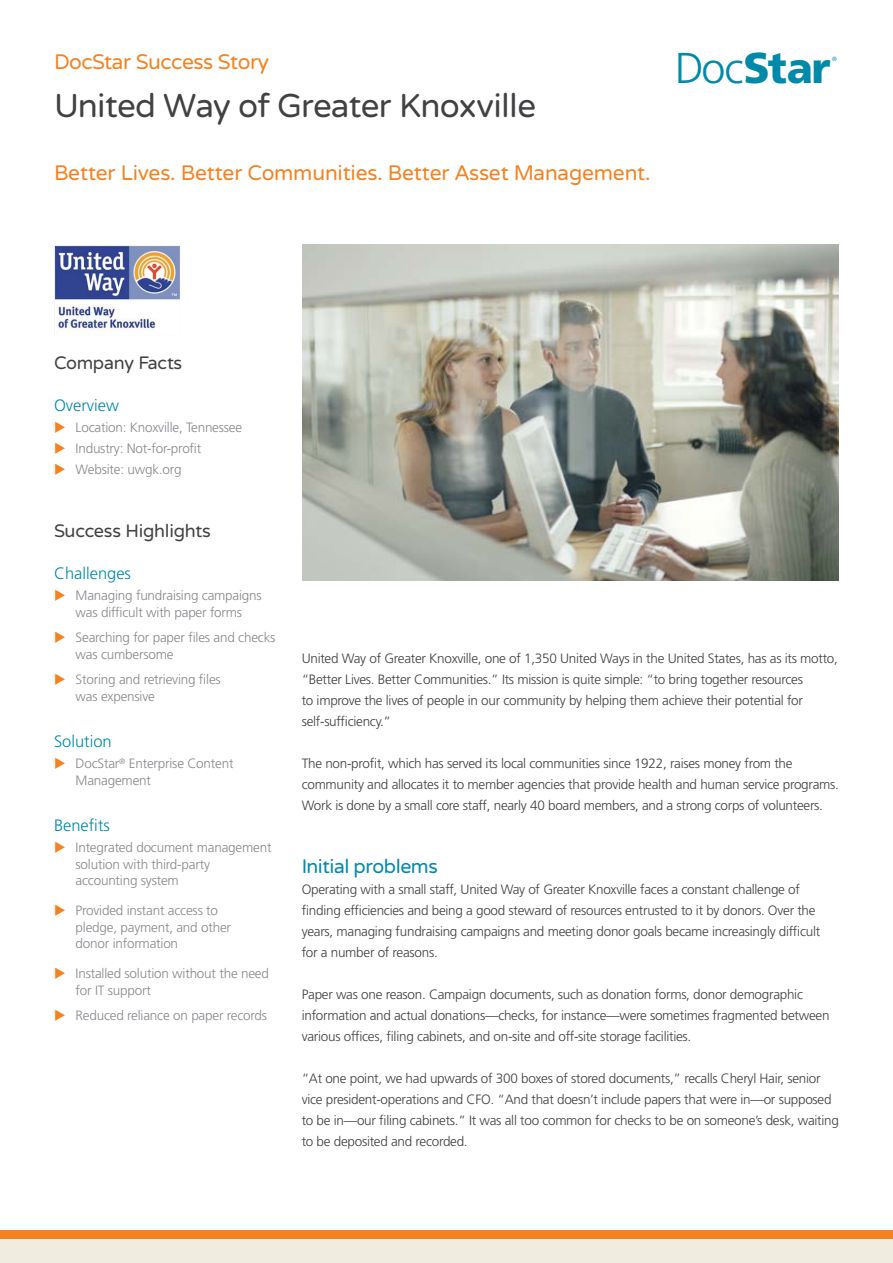
<style>
.page{position:relative;width:893px;height:1263px;background:#fff}
.page>*{position:absolute;margin:0;border:0;box-sizing:border-box;transform-origin:0 0}
.t1{font:900 43.2px "Frutiger LT Std";color:#0089a9}
.t2{font:33px "Varela Round";letter-spacing:-.02em;color:#414042}
.t3{font:21px "Varela Round";letter-spacing:-.01em;color:#f58220}
.t4{font:19.5px "Varela Round";letter-spacing:-.025em;color:#0089a9}
.t5{font:18px "Varela Round";letter-spacing:-.015em;color:#414042}
.t6{font:300 16.5px "Frutiger LT Std";color:#0089a9}
.t7{font:300 13.5px/21px "Frutiger LT Std";letter-spacing:-.02em;color:#414042}
.t8{font:300 13.5px/16.5px "Frutiger LT Std";letter-spacing:-.015em;color:#86898d}
.t9{font:300 6px "Frutiger LT Std";color:#0089a9}
.s1{font-weight:300}
</style>
<div class="page">
<div style="left:0;top:1230px;width:893px;height:10px;background:#f58220"></div>
<div style="left:0;top:1239px;width:893px;height:24px;background:#f0ede0"></div>
<img style="left:54px;top:245px;width:127px;height:86px">
<img style="left:302px;top:244px;width:537px;height:337px">
<h1 class="t1" style="left:675px;top:43px;width:157px"><span class="s1">Doc</span>Star</h1>
<h3 class="t3" style="left:54px;top:54px;width:216px">DocStar Success Story</h3>
<p class="t9" style="left:832px;top:56px;width:6px">®</p>
<h2 class="t2" style="left:54px;top:92px;width:484px">United Way of Greater Knoxville</h2>
<h3 class="t3" style="left:54px;top:164px;width:598px">Better Lives. Better Communities. Better Asset Management.</h3>
<h3 class="t5" style="left:54px;top:356px;width:130px">Company Facts</h3>
<p class="t6" style="left:54px;top:398px;width:67px">Overview</p>
<p class="t8" style="left:76px;top:418px;width:168px;line-height:21px">Location: Knoxville, Tennessee<br>Industry: Not-for-profit<br>Website: uwgk.org</p>
<h3 class="t5" style="left:54px;top:524px;width:158px">Success Highlights</h3>
<p class="t6" style="left:54px;top:566px;width:79px">Challenges</p>
<p class="t8" style="left:76px;top:588px;width:188px">Managing fundraising campaigns was difficult with paper forms</p>
<p class="t8" style="left:76px;top:630px;width:201px">Searching for paper files and checks was cumbersome</p>
<p class="t8" style="left:76px;top:672px;width:147px">Storing and retrieving files was expensive</p>
<p class="t6" style="left:54px;top:734px;width:59px">Solution</p>
<p class="t8" style="left:76px;top:756px;width:159px">DocStar<sup>®</sup> Enterprise Content<br>Management</p>
<p class="t6" style="left:54px;top:818px;width:57px">Benefits</p>
<p class="t8" style="left:76px;top:840px;width:197px">Integrated document management solution with third-party accounting system</p>
<p class="t8" style="left:76px;top:903px;width:157px">Provided instant access to pledge, payment, and other donor information</p>
<p class="t8" style="left:76px;top:966px;width:195px">Installed solution without the need for IT support</p>
<p class="t8" style="left:76px;top:1008px;width:193px">Reduced reliance on paper records</p>
<p class="t7" style="left:302px;top:649px;width:538px">United Way of Greater Knoxville, one of 1,350 United Ways in the United States, has as its motto, “Better Lives. Better Communities.” Its mission is quite simple: “to bring together resources<br>to improve the lives of people in our community by helping them achieve their potential for self-sufficiency.”</p>
<p class="t7" style="left:302px;top:754px;width:539px">The non-profit, which has served its local communities since 1922, raises money from the community and allocates it to member agencies that provide health and human service programs.<br>Work is done by a small core staff, nearly 40 board members, and a strong corps of volunteers.</p>
<h3 class="t4" style="left:302px;top:859px;width:138px">Initial problems</h3>
<p class="t7" style="left:302px;top:880px;width:520px">Operating with a small staff, United Way of Greater Knoxville faces a constant challenge of finding efficiencies and being a good steward of resources entrusted to it by donors. Over the years, managing fundraising campaigns and meeting donor goals became increasingly difficult for a number of reasons.</p>
<p class="t7" style="left:302px;top:985px;width:529px">Paper was one reason. Campaign documents, such as donation forms, donor demographic information and actual donations—checks, for instance—were sometimes fragmented between various offices, filing cabinets, and on-site and off-site storage facilities.</p>
<p class="t7" style="left:302px;top:1069px;width:539px">“At one point, we had upwards of 300 boxes of stored documents,” recalls Cheryl Hair, senior vice president-operations and CFO. “And that doesn’t include papers that were in—or supposed to be in—our filing cabinets.” It was all too common for checks to be on someone’s desk, waiting to be deposited and recorded.</p>
</div>
